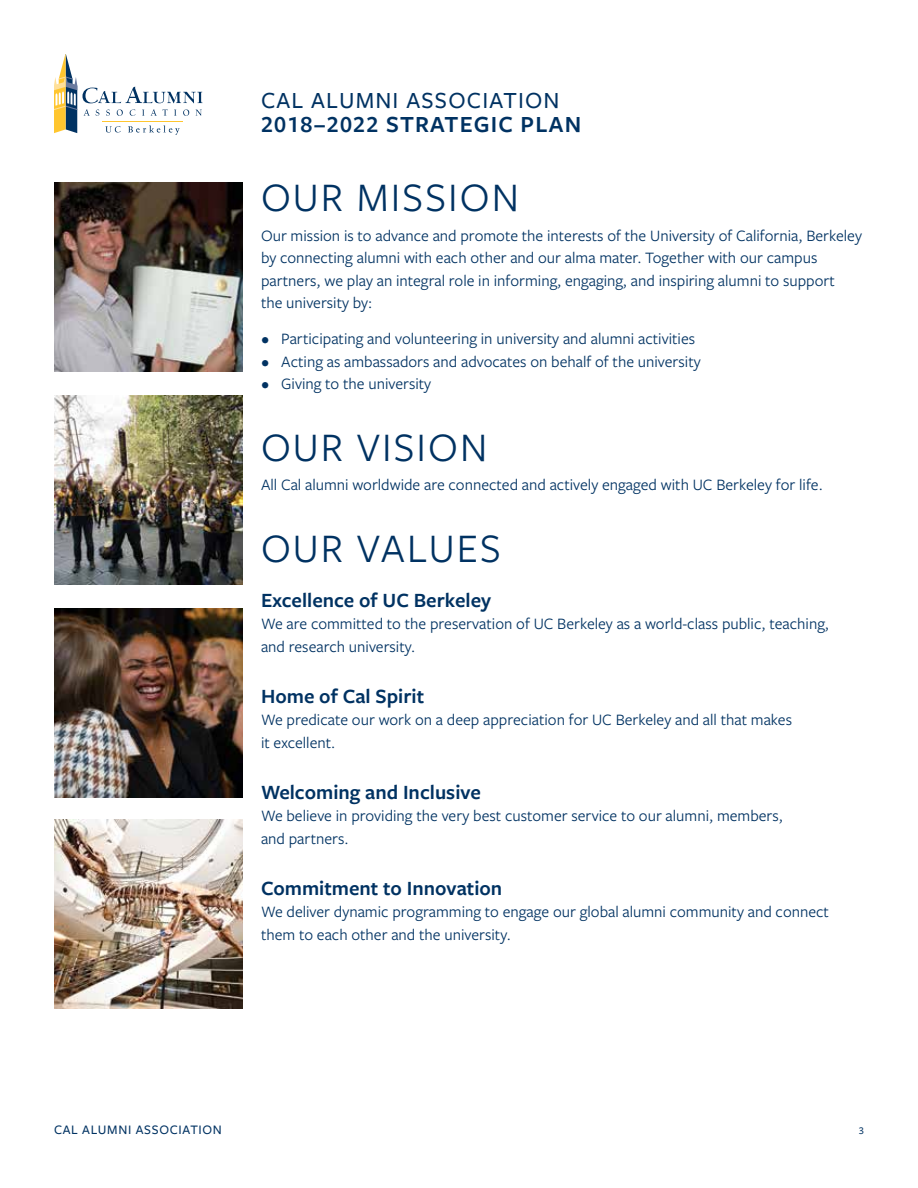
<style>
.page{position:relative;width:918px;height:1188px;background:#fff}
.page>*{position:absolute;margin:0;border:0;box-sizing:border-box;transform-origin:0 0}
.t1{font:42px "Freight Sans Pro";letter-spacing:.05em;color:#003262}
.t2{font:600 24px "Freight Sans Pro";letter-spacing:.05em;color:#003262}
.t3{font:500 24px "Freight Sans Pro";letter-spacing:.05em;color:#003262}
.t4{font:600 21px "Freight Sans Pro";color:#003262}
.t5{font:16.5px/22.5px "Freight Sans Pro";color:#003262}
.t6{font:500 13.5px "Freight Sans Pro";letter-spacing:.05em;color:#003262}
.t7{font:500 10.5px "Freight Sans Pro";color:#003262}
</style>
<div class="page">
<svg style="left:54px;top:54px;width:148px;height:81px"></svg>
<img style="left:54px;top:182px;width:189px;height:189px">
<img style="left:54px;top:396px;width:189px;height:189px">
<img style="left:54px;top:609px;width:189px;height:189px">
<img style="left:54px;top:820px;width:189px;height:189px">
<h2 class="t3" style="left:261px;top:84px;width:300px">CAL ALUMNI ASSOCIATION</h2>
<h2 class="t2" style="left:261px;top:108px;width:322px">2018–2022 STRATEGIC PLAN</h2>
<h1 class="t1" style="left:261px;top:170px;width:260px">OUR MISSION</h1>
<p class="t5" style="left:261px;top:223px;width:603px">Our mission is to advance and promote the interests of the University of California, Berkeley by connecting alumni with each other and our alma mater. Together with our campus partners, we play an integral role in informing, engaging, and inspiring alumni to support<br>the university by:</p>
<p class="t5" style="left:261px;top:327px;width:436px">• Participating and volunteering in university and alumni activities</p>
<p class="t5" style="left:261px;top:349px;width:441px">• Acting as ambassadors and advocates on behalf of the university</p>
<p class="t5" style="left:261px;top:372px;width:172px">• Giving to the university</p>
<h1 class="t1" style="left:261px;top:419px;width:228px">OUR VISION</h1>
<p class="t5" style="left:261px;top:473px;width:563px">All Cal alumni worldwide are connected and actively engaged with UC Berkeley for life.</p>
<h1 class="t1" style="left:261px;top:521px;width:241px">OUR VALUES</h1>
<p class="t4" style="left:261px;top:585px;width:232px">Excellence of UC Berkeley</p>
<p class="t5" style="left:261px;top:612px;width:569px">We are committed to the preservation of UC Berkeley as a world-class public, teaching, and research university.</p>
<p class="t4" style="left:261px;top:681px;width:165px">Home of Cal Spirit</p>
<p class="t5" style="left:261px;top:708px;width:533px">We predicate our work on a deep appreciation for UC Berkeley and all that makes it excellent.</p>
<p class="t4" style="left:261px;top:777px;width:221px">Welcoming and Inclusive</p>
<p class="t5" style="left:261px;top:804px;width:523px">We believe in providing the very best customer service to our alumni, members, and partners.</p>
<p class="t4" style="left:261px;top:873px;width:243px">Commitment to Innovation</p>
<p class="t5" style="left:261px;top:900px;width:570px">We deliver dynamic programming to engage our global alumni community and connect them to each other and the university.</p>
<p class="t6" style="left:54px;top:1120px;width:170px">CAL ALUMNI ASSOCIATION</p>
<p class="t7" style="left:859px;top:1124px;width:7px">3</p>
</div>
